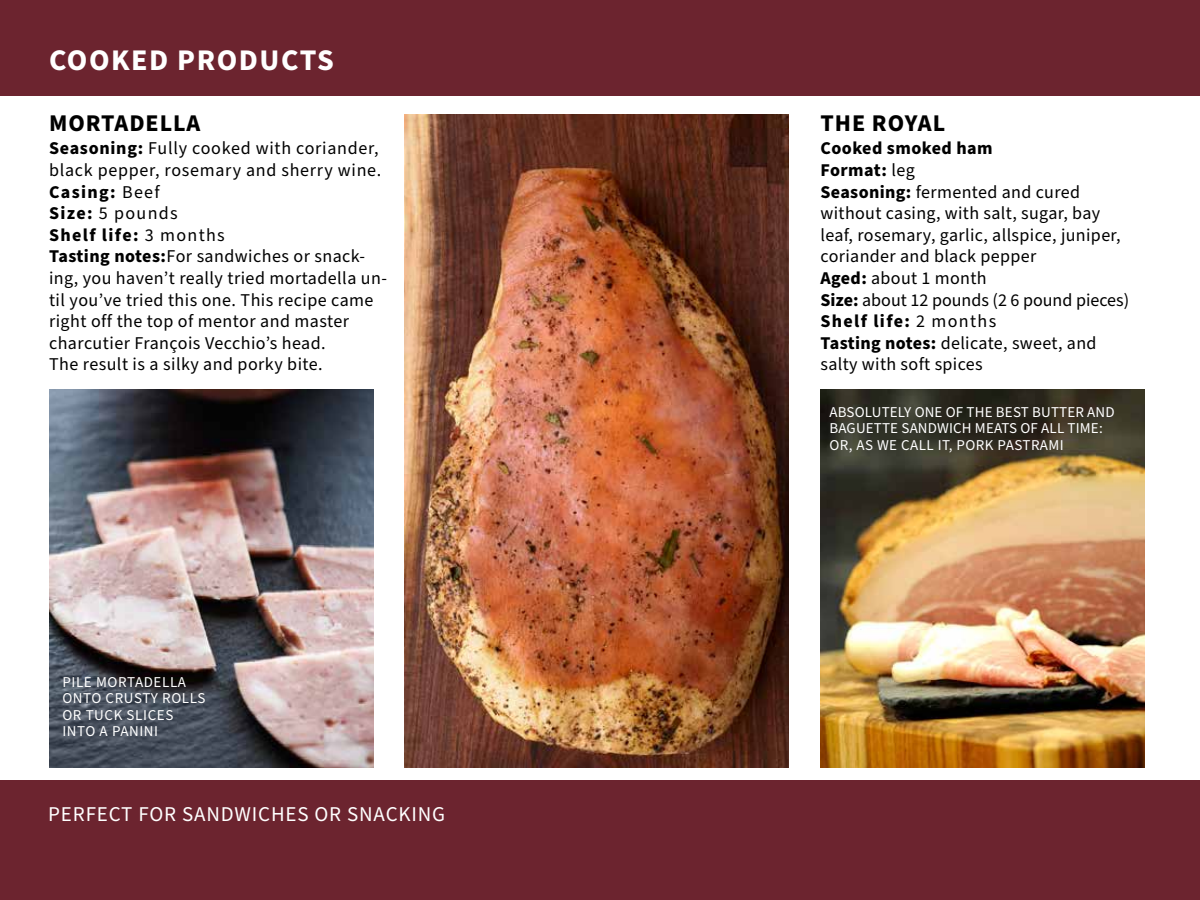
<style>
.page{position:relative;width:1200px;height:900px;background:#fff}
.page>*{position:absolute;margin:0;border:0;box-sizing:border-box;transform-origin:0 0}
.t1{font:700 30px "Source Sans Pro";letter-spacing:.05em;color:#fff}
.t2{font:700 24px "Source Sans Pro";letter-spacing:.04em;color:#000}
.t3{font:21px "Source Sans Pro";letter-spacing:.04em;color:#fff}
.t4{font:18px/21.6px "Source Sans Pro";letter-spacing:.02em;color:#000}
.t5{font:15px/16.5px "Source Sans Pro";letter-spacing:.015em;color:#fff}
.t6{font:15px/16.5px "Source Sans Pro";letter-spacing:.04em;color:#fff}
.s1{font-weight:700}
</style>
<div class="page">
<img style="left:820px;top:390px;width:324px;height:378px">
<div style="left:0;top:780px;width:1200px;height:120px;background:#6c242f"></div>
<div style="left:0;top:0;width:1200px;height:95px;background:#6c242f"></div>
<img style="left:49px;top:390px;width:324px;height:378px">
<img style="left:405px;top:114px;width:384px;height:654px">
<h1 class="t1" style="left:49px;top:39px;width:286px">COOKED PRODUCTS</h1>
<h2 class="t2" style="left:49px;top:106px;width:153px">MORTADELLA</h2>
<p class="t4" style="left:49px;top:138px;width:339px"><span class="s1">Seasoning:</span> Fully cooked with coriander, black pepper, rosemary and sherry wine.<br><span class="s1">Casing:</span> Beef<br><span class="s1">Size:</span> 5 pounds<br><span class="s1">Shelf life:</span> 3 months<br><span class="s1">Tasting notes:</span>For sandwiches or snack&shy;ing, you haven’t really tried mortadella un&shy;til you’ve tried this one. This recipe came right off the top of mentor and master charcutier François Vecchio’s head.<br>The result is a silky and porky bite.</p>
<p class="t6" style="left:62px;top:674px;width:144px">PILE MORTADELLA<br>ONTO CRUSTY ROLLS<br>OR TUCK SLICES<br>INTO A PANINI</p>
<p class="t3" style="left:48px;top:800px;width:399px">PERFECT FOR SANDWICHES OR SNACKING</p>
<h2 class="t2" style="left:820px;top:106px;width:126px">THE ROYAL</h2>
<p class="t4" style="left:820px;top:138px;width:310px"><span class="s1">Cooked smoked ham<br>Format:</span> leg<br><span class="s1">Seasoning:</span> fermented and cured without casing, with salt, sugar, bay leaf, rosemary, garlic, allspice, juniper, coriander and black pepper<br><span class="s1">Aged:</span> about 1 month<br><span class="s1">Size:</span> about 12 pounds (2 6 pound pieces)<br><span class="s1">Shelf life:</span> 2 months<br><span class="s1">Tasting notes:</span> delicate, sweet, and salty with soft spices</p>
<p class="t5" style="left:830px;top:404px;width:287px">ABSOLUTELY ONE OF THE BEST BUTTER AND<br>BAGUETTE SANDWICH MEATS OF ALL TIME:<br>OR, AS WE CALL IT, PORK PASTRAMI</p>
</div>
